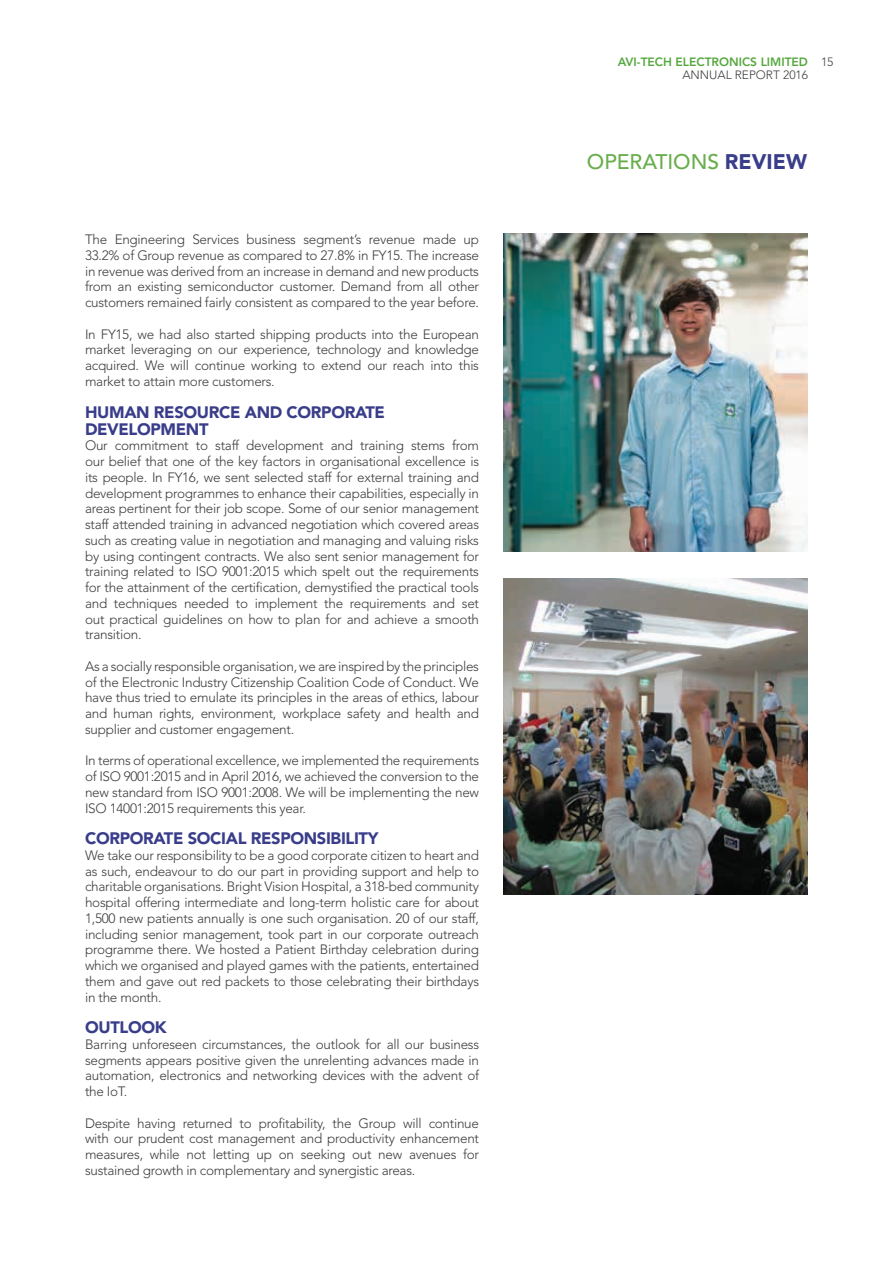
<style>
.page{position:relative;width:893px;height:1263px;background:#fff}
.page>*{position:absolute;margin:0;border:0;box-sizing:border-box;transform-origin:0 0}
.t1{font:500 21px "Avenir LT Std";color:#69ae4c}
.Body_Text{font:900 16.5px/16.5px "Avenir LT Std";letter-spacing:-.02em;color:#393d8a}
.Body_Text-2{font:300 13.5px/15.8px "Avenir LT Std";letter-spacing:-.02em;color:#3e3e3f;text-align:justify}
.t2{font:800 12px/13.5px "Avenir LT Std";color:#56a83f}
.s1{font-weight:300;color:#3e3e3f}
.s2{font-weight:900;color:#393d8a}
</style>
<div class="page">
<img style="left:504px;top:234px;width:304px;height:317px">
<img style="left:504px;top:579px;width:304px;height:316px">
<p class="Body_Text-2" style="left:85px;top:232px;width:396px">The Engineering Services business segment’s revenue made up 33.2% of Group revenue as compared to 27.8% in FY15. The increase in revenue was derived from an increase in demand and new products from an existing semiconductor customer. Demand from all other customers remained fairly consistent as compared to the year before.</p>
<p class="Body_Text-2" style="left:85px;top:326px;width:396px">In FY15, we had also started shipping products into the European market leveraging on our experience, technology and knowledge acquired. We will continue working to extend our reach into this market to attain more customers.</p>
<p class="Body_Text" style="left:85px;top:404px;width:301px">HUMAN RESOURCE AND CORPORATE<br>DEVELOPMENT</p>
<p class="Body_Text-2" style="left:85px;top:438px;width:396px">Our commitment to staff development and training stems from our belief that one of the key factors in organisational excellence is its people. In FY16, we sent selected staff for external training and development programmes to enhance their capabilities, especially in areas pertinent for their job scope. Some of our senior management staff attended training in advanced negotiation which covered areas such as creating value in negotiation and managing and valuing risks by using contingent contracts. We also sent senior management for training related to ISO 9001:2015 which spelt out the requirements for the attainment of the certification, demystified the practical tools and techniques needed to implement the requirements and set out practical guidelines on how to plan for and achieve a smooth transition.</p>
<p class="Body_Text-2" style="left:85px;top:658px;width:395px">As a socially responsible organisation, we are inspired by the principles of the Electronic Industry Citizenship Coalition Code of Conduct. We have thus tried to emulate its principles in the areas of ethics, labour and human rights, environment, workplace safety and health and supplier and customer engagement.</p>
<p class="Body_Text-2" style="left:85px;top:753px;width:396px">In terms of operational excellence, we implemented the requirements of ISO 9001:2015 and in April 2016, we achieved the conversion to the new standard from ISO 9001:2008. We will be implementing the new ISO 14001:2015 requirements this year.</p>
<p class="Body_Text" style="left:85px;top:830px;width:295px">CORPORATE SOCIAL RESPONSIBILITY</p>
<p class="Body_Text-2" style="left:85px;top:847px;width:396px">We take our responsibility to be a good corporate citizen to heart and as such, endeavour to do our part in providing support and help to charitable organisations. Bright Vision Hospital, a 318-bed community hospital offering intermediate and long-term holistic care for about 1,500 new patients annually is one such organisation. 20 of our staff, including senior management, took part in our corporate outreach programme there. We hosted a Patient Birthday celebration during which we organised and played games with the patients, entertained them and gave out red packets to those celebrating their birthdays in the month.</p>
<p class="Body_Text" style="left:85px;top:1019px;width:83px">OUTLOOK</p>
<p class="Body_Text-2" style="left:85px;top:1036px;width:396px">Barring unforeseen circumstances, the outlook for all our business segments appears positive given the unrelenting advances made in automation, electronics and networking devices with the advent of the IoT.</p>
<p class="Body_Text-2" style="left:85px;top:1115px;width:396px">Despite having returned to profitability, the Group will continue with our prudent cost management and productivity enhancement measures, while not letting up on seeking out new avenues for sustained growth in complementary and synergistic areas.</p>
<p class="t2" style="left:682px;top:55px;width:153px;text-indent:-65px">AVI-TECH ELECTRONICS LIMITED <span class="s1">15<br>ANNUAL REPORT 2016</span></p>
<h1 class="t1" style="left:587px;top:150px;width:222px">OPERATIONS <span class="s2">REVIEW</span></h1>
</div>
